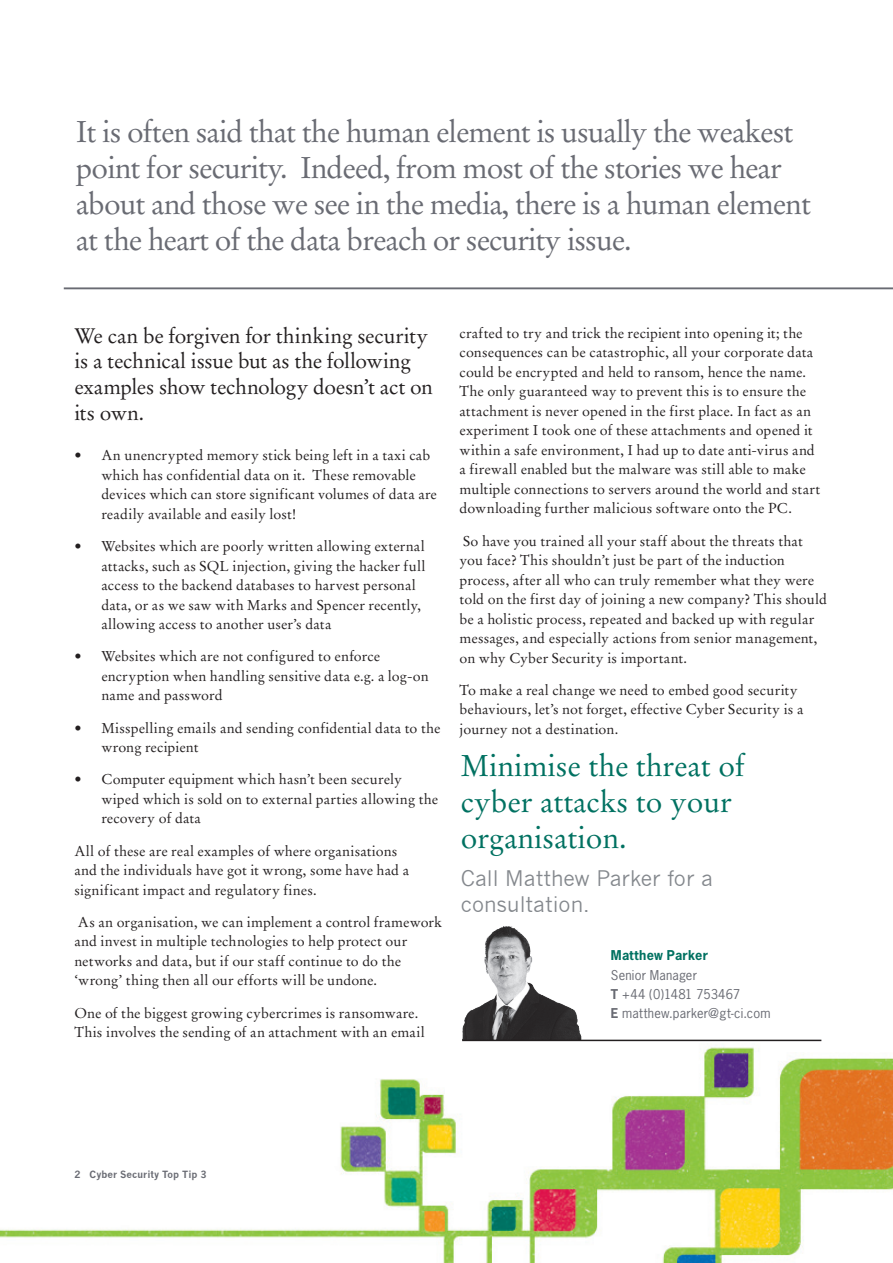
<style>
.page{position:relative;width:893px;height:1263px;background:#fff}
.page>*{position:absolute;margin:0;border:0;box-sizing:border-box;transform-origin:0 0}
.t1{font:30px/36px "Stempel Garamond";letter-spacing:-.03em;color:#696b73}
.t2{font:30px/36px "Stempel Garamond";color:#007161}
.t3{font:21px/25.5px "Stempel Garamond";letter-spacing:-.01em;color:#231f20}
.t4{font:21px/25.5px "News Gothic";color:#84888d}
.t5{font:14.25px/19.5px "Stempel Garamond";letter-spacing:.01em;color:#231f20}
.ul{font:12.75px "News Gothic";letter-spacing:.015em;color:#696b73}
.ul-2{font:12.75px "News Gothic";letter-spacing:-.005em;color:#696b73}
.ul-3{font:700 12.75px "News Gothic";letter-spacing:.02em;color:#007161}
.t6{font:700 9.75px "News Gothic";color:#696b73}
.s1{font-weight:700}
</style>
<div class="page">
<img style="left:0;top:1039px;width:893px;height:224px">
<img style="left:462px;top:926px;width:120px;height:113px">
<hr style="left:462px;top:1040px;width:359px;height:1px;background:#231f20">
<hr style="left:64px;top:287px;width:829px;height:2px;background:#696b73">
<p class="t1" style="left:76px;top:114px;width:737px">It is often said that the human element is usually the weakest point for security. Indeed, from most of the stories we hear about and those we see in the media, there is a human element at the heart of the data breach or security issue.</p>
<p class="t3" style="left:74px;top:323px;width:360px">We can be forgiven for thinking security is a technical issue but as the following examples show technology doesn’t act on its own.</p>
<p class="t5" style="left:101px;top:446px;width:337px;text-indent:-27px">• An unencrypted memory stick being left in a taxi cab which has confidential data on it. These removable devices which can store significant volumes of data are readily available and easily lost!</p>
<p class="t5" style="left:101px;top:536px;width:325px;text-indent:-27px">• Websites which are poorly written allowing external attacks, such as SQL injection, giving the hacker full access to the backend databases to harvest personal data, or as we saw with Marks and Spencer recently, allowing access to another user’s data</p>
<p class="t5" style="left:101px;top:647px;width:329px;text-indent:-27px">• Websites which are not configured to enforce encryption when handling sensitive data e.g. a log-on name and password</p>
<p class="t5" style="left:101px;top:718px;width:341px;text-indent:-27px">• Misspelling emails and sending confidential data to the wrong recipient</p>
<p class="t5" style="left:101px;top:770px;width:338px;text-indent:-27px">• Computer equipment which hasn’t been securely wiped which is sold on to external parties allowing the recovery of data</p>
<p class="t5" style="left:74px;top:841px;width:336px">All of these are real examples of where organisations and the individuals have got it wrong, some have had a significant impact and regulatory fines.</p>
<p class="t5" style="left:74px;top:912px;width:369px">As an organisation, we can implement a control framework and invest in multiple technologies to help protect our networks and data, but if our staff continue to do the ‘wrong’ thing then all our efforts will be undone.</p>
<p class="t5" style="left:74px;top:1003px;width:352px">One of the biggest growing cybercrimes is ransomware.<br>This involves the sending of an attachment with an email</p>
<p class="t5" style="left:460px;top:323px;width:362px">crafted to try and trick the recipient into opening it; the consequences can be catastrophic, all your corporate data could be encrypted and held to ransom, hence the name.<br>The only guaranteed way to prevent this is to ensure the attachment is never opened in the first place. In fact as an experiment I took one of these attachments and opened it within a safe environment, I had up to date anti-virus and a firewall enabled but the malware was still able to make multiple connections to servers around the world and start downloading further malicious software onto the PC.</p>
<p class="t5" style="left:460px;top:531px;width:369px">So have you trained all your staff about the threats that<br>you face? This shouldn’t just be part of the induction process, after all who can truly remember what they were told on the first day of joining a new company? This should be a holistic process, repeated and backed up with regular messages, and especially actions from senior management, on why Cyber Security is important.</p>
<p class="t5" style="left:460px;top:680px;width:345px">To make a real change we need to embed good security behaviours, let’s not forget, effective Cyber Security is a journey not a destination.</p>
<p class="t2" style="left:461px;top:748px;width:286px">Minimise the threat of cyber attacks to your organisation.</p>
<p class="t4" style="left:461px;top:866px;width:254px">Call Matthew Parker for a consultation.</p>
<p class="ul-3" style="left:611px;top:947px;width:99px">Matthew Parker</p>
<p class="ul" style="left:611px;top:966px;width:88px">Senior Manager</p>
<p class="ul-2" style="left:611px;top:986px;width:131px"><span class="s1">T</span> +44 (0)1481 753467</p>
<p class="ul" style="left:611px;top:1005px;width:161px"><span class="s1">E</span> matthew.parker@gt-ci.com</p>
<p class="t6" style="left:74px;top:1168px;width:134px">2 Cyber Security Top Tip 3</p>
</div>
